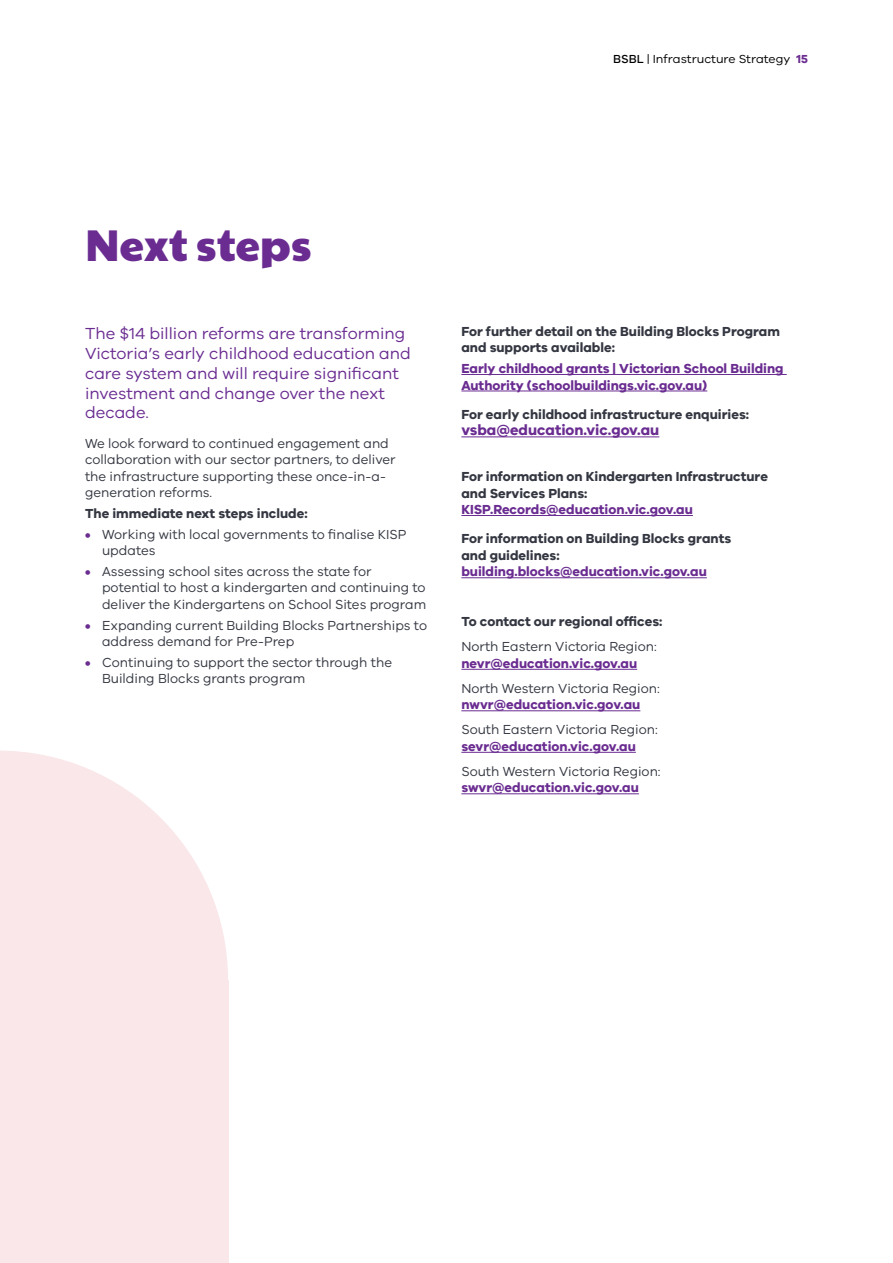
<style>
.page{position:relative;width:893px;height:1263px;background:#fff}
.page>*{position:absolute;margin:0;border:0;box-sizing:border-box;transform-origin:0 0}
.t1{font:43.5px "Paytone One";color:#6a2c91}
.t2{font:16.5px/19.8px "VIC";color:#6a2c91}
.t3{font:700 15px "VIC";color:#6a2c91}
.t4{font:13.5px/16.5px "VIC";color:#343741}
.t5{font:700 13.5px/16.5px "VIC";color:#343741}
.t6{font:700 13.5px/16.5px "VIC";color:#6a2c91}
.t7{font:12px "VIC";color:#000}
.s1{font-weight:500}
.s2{font-weight:700;color:#6a2c91}
</style>
<div class="page">
<hr style="left:461px;top:374px;width:326px;height:1px;background:#6a2c91">
<hr style="left:461px;top:391px;width:246px;height:1px;background:#6a2c91">
<hr style="left:461px;top:436px;width:198px;height:1px;background:#6a2c91">
<hr style="left:461px;top:515px;width:232px;height:1px;background:#6a2c91">
<hr style="left:461px;top:577px;width:246px;height:1px;background:#6a2c91">
<hr style="left:461px;top:669px;width:176px;height:1px;background:#6a2c91">
<hr style="left:461px;top:710px;width:179px;height:1px;background:#6a2c91">
<hr style="left:461px;top:752px;width:175px;height:1px;background:#6a2c91">
<hr style="left:461px;top:793px;width:178px;height:1px;background:#6a2c91">
<svg style="left:0;top:751px;width:228px;height:229px;fill:#fae7ea"></svg>
<div style="left:0;top:980px;width:228px;height:283px;background:#fae7ea"></div>
<p class="t7" style="left:613px;top:52px;width:196px"><span class="s1">BSBL</span> | Infrastructure Strategy <span class="s2">15</span></p>
<h1 class="t1" style="left:85px;top:206px;width:228px">Next steps</h1>
<p class="t2" style="left:85px;top:323px;width:327px">The $14 billion reforms are transforming Victoria’s early childhood education and care system and will require significant investment and change over the next decade.</p>
<p class="t4" style="left:85px;top:434px;width:312px">We look forward to continued engagement and collaboration with our sector partners, to deliver the infrastructure supporting these once-in-a&shy;generation reforms.</p>
<p class="t5" style="left:85px;top:505px;width:224px">The immediate next steps include:</p>
<p class="t4" style="left:102px;top:525px;width:306px;text-indent:-17px"><span class="s2">•</span> Working with local governments to finalise KISP updates</p>
<p class="t4" style="left:102px;top:563px;width:326px;text-indent:-17px"><span class="s2">•</span> Assessing school sites across the state for potential to host a kindergarten and continuing to deliver the Kindergartens on School Sites program</p>
<p class="t4" style="left:102px;top:616px;width:326px;text-indent:-17px"><span class="s2">•</span> Expanding current Building Blocks Partnerships to address demand for Pre-Prep</p>
<p class="t4" style="left:102px;top:654px;width:292px;text-indent:-17px"><span class="s2">•</span> Continuing to support the sector through the<br>Building Blocks grants program</p>
<p class="t5" style="left:461px;top:323px;width:320px">For further detail on the Building Blocks Program and supports available:</p>
<p class="t6" style="left:461px;top:360px;width:324px">Early childhood grants | Victorian School Building<br>Authority (schoolbuildings.vic.gov.au)</p>
<p class="t5" style="left:461px;top:406px;width:289px">For early childhood infrastructure enquiries:</p>
<p class="t3" style="left:461px;top:421px;width:199px">vsba@education.vic.gov.au</p>
<p class="t5" style="left:461px;top:468px;width:308px">For information on Kindergarten Infrastructure and Services Plans:</p>
<p class="t6" style="left:461px;top:501px;width:233px">KISP.Records@education.vic.gov.au</p>
<p class="t5" style="left:461px;top:530px;width:271px">For information on Building Blocks grants and guidelines:</p>
<p class="t6" style="left:461px;top:563px;width:247px">building.blocks@education.vic.gov.au</p>
<p class="t5" style="left:461px;top:613px;width:203px">To contact our regional offices:</p>
<p class="t4" style="left:461px;top:638px;width:197px">North Eastern Victoria Region:</p>
<p class="t6" style="left:461px;top:655px;width:177px">nevr@education.vic.gov.au</p>
<p class="t4" style="left:461px;top:680px;width:200px">North Western Victoria Region:</p>
<p class="t6" style="left:461px;top:696px;width:180px">nwvr@education.vic.gov.au</p>
<p class="t4" style="left:461px;top:721px;width:198px">South Eastern Victoria Region:</p>
<p class="t6" style="left:461px;top:738px;width:176px">sevr@education.vic.gov.au</p>
<p class="t4" style="left:461px;top:763px;width:201px">South Western Victoria Region:</p>
<p class="t6" style="left:461px;top:779px;width:179px">swvr@education.vic.gov.au</p>
</div>
